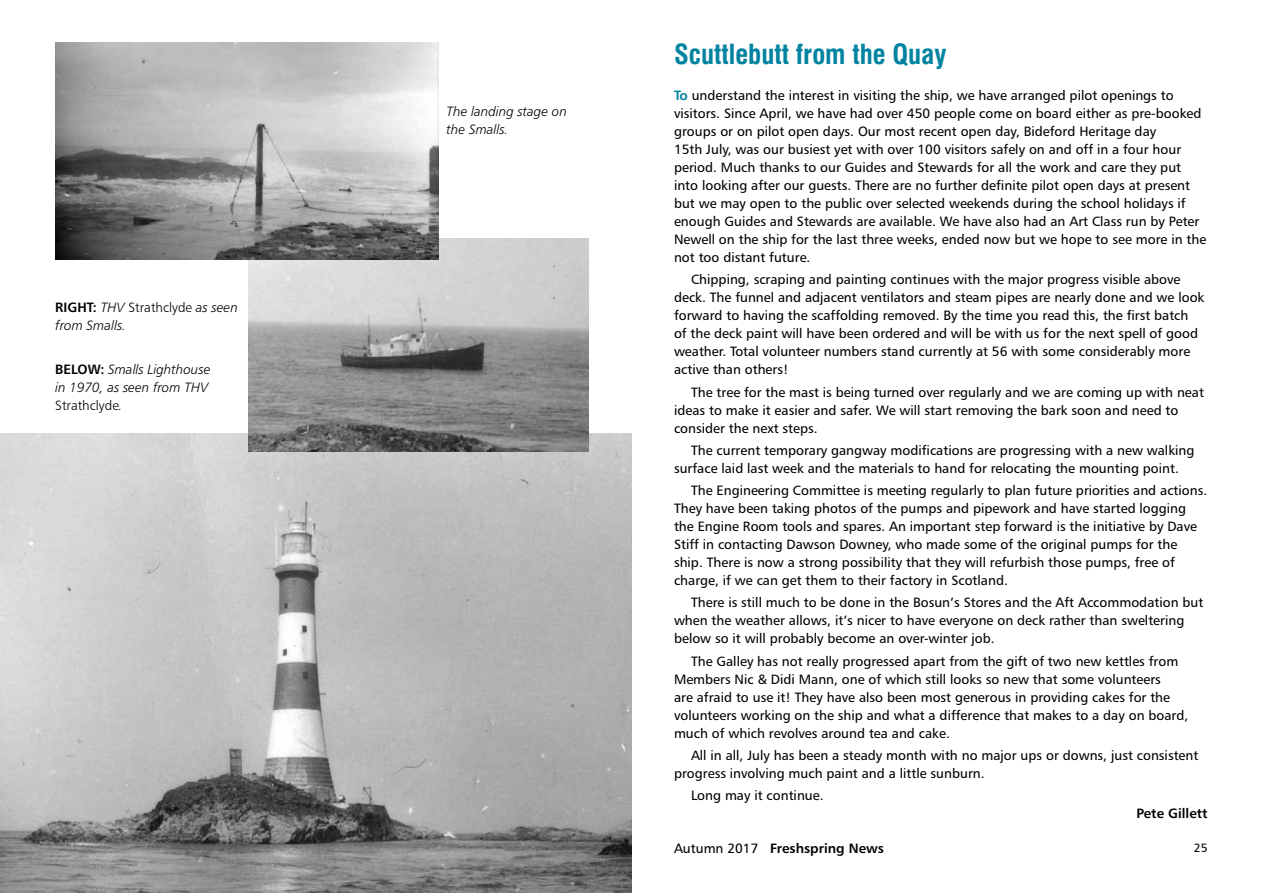
<style>
.page{position:relative;width:1263px;height:893px;background:#fff}
.page>*{position:absolute;margin:0;border:0;box-sizing:border-box;transform-origin:0 0}
.t1{font:700 condensed 27px "Swiss 721 BT";color:#0083a1}
.t2{font:13.5px/18px "Humanist 777 BT Roman B";color:#000}
.t3{font:13.5px/18px "Humanist 777 BT Light Italic B";color:#000}
.t4{font:13.5px "Humanist 777 BT Light B";color:#000}
.t5{font:13.5px "Humanist 777 BT Bold B";color:#000}
.t6{font:12px "Humanist 777 BT Roman B";color:#000}
.s1{font-family:"Humanist 777 BT Bold B"}
.s2{font-family:"Humanist 777 BT Light Italic B"}
.s3{font-family:"Humanist 777 BT Bold B";color:#0083a1}
.s4{font-family:"Humanist 777 BT Roman B"}
</style>
<div class="page">
<img style="left:0;top:434px;width:631px;height:459px">
<img style="left:249px;top:239px;width:340px;height:212px">
<img style="left:55px;top:43px;width:383px;height:216px">
<p class="t4" style="left:55px;top:299px;width:184px"><span class="s1">RIGHT:</span> <span class="s2">THV</span> Strathclyde <span class="s2">as seen</span></p>
<p class="t3" style="left:55px;top:316px;width:72px">from Smalls.</p>
<p class="t3" style="left:55px;top:360px;width:157px"><span class="s1">BELOW:</span> Smalls Lighthouse in 1970, as seen from THV</p>
<p class="t4" style="left:55px;top:397px;width:69px">Strathclyde<span class="s2">.</span></p>
<p class="t3" style="left:446px;top:102px;width:122px">The landing stage on the Smalls.</p>
<h1 class="t1" style="left:674px;top:38px;width:274px">Scuttlebutt from the Quay</h1>
<p class="t2" style="left:674px;top:86px;width:534px"><span class="s3">To</span> understand the interest in visiting the ship, we have arranged pilot openings to visitors. Since April, we have had over 450 people come on board either as pre-booked groups or on pilot open days. Our most recent open day, Bideford Heritage day<br>15th July, was our busiest yet with over 100 visitors safely on and off in a four hour period. Much thanks to our Guides and Stewards for all the work and care they put into looking after our guests. There are no further definite pilot open days at present but we may open to the public over selected weekends during the school holidays if enough Guides and Stewards are available. We have also had an Art Class run by Peter Newell on the ship for the last three weeks, ended now but we hope to see more in the not too distant future.</p>
<p class="t2" style="left:674px;top:270px;width:532px;text-indent:17px">Chipping, scraping and painting continues with the major progress visible above deck. The funnel and adjacent ventilators and steam pipes are nearly done and we look forward to having the scaffolding removed. By the time you read this, the first batch of the deck paint will have been ordered and will be with us for the next spell of good weather. Total volunteer numbers stand currently at 56 with some considerably more active than others!</p>
<p class="t2" style="left:674px;top:383px;width:531px;text-indent:17px">The tree for the mast is being turned over regularly and we are coming up with neat ideas to make it easier and safer. We will start removing the bark soon and need to consider the next steps.</p>
<p class="t2" style="left:674px;top:441px;width:522px;text-indent:17px">The current temporary gangway modifications are progressing with a new walking surface laid last week and the materials to hand for relocating the mounting point.</p>
<p class="t2" style="left:674px;top:481px;width:535px;text-indent:17px">The Engineering Committee is meeting regularly to plan future priorities and actions.<br>They have been taking photos of the pumps and pipework and have started logging the Engine Room tools and spares. An important step forward is the initiative by Dave Stiff in contacting Dawson Downey, who made some of the original pumps for the ship. There is now a strong possibility that they will refurbish those pumps, free of charge, if we can get them to their factory in Scotland.</p>
<p class="t2" style="left:674px;top:593px;width:531px;text-indent:17px">There is still much to be done in the Bosun’s Stores and the Aft Accommodation but when the weather allows, it’s nicer to have everyone on deck rather than sweltering below so it will probably become an over-winter job.</p>
<p class="t2" style="left:674px;top:652px;width:516px;text-indent:17px">The Galley has not really progressed apart from the gift of two new kettles from Members Nic &amp; Didi Mann, one of which still looks so new that some volunteers<br>are afraid to use it! They have also been most generous in providing cakes for the volunteers working on the ship and what a difference that makes to a day on board, much of which revolves around tea and cake.</p>
<p class="t2" style="left:674px;top:746px;width:526px;text-indent:17px">All in all, July has been a steady month with no major ups or downs, just consistent progress involving much paint and a little sunburn.</p>
<p class="t2" style="left:691px;top:786px;width:134px">Long may it continue.</p>
<p class="t5" style="left:1136px;top:805px;width:73px">Pete Gillett</p>
<p class="t5" style="left:674px;top:840px;width:211px"><span class="s4">Autumn 2017</span> Freshspring News</p>
<p class="t6" style="left:1194px;top:840px;width:15px">25</p>
</div>
